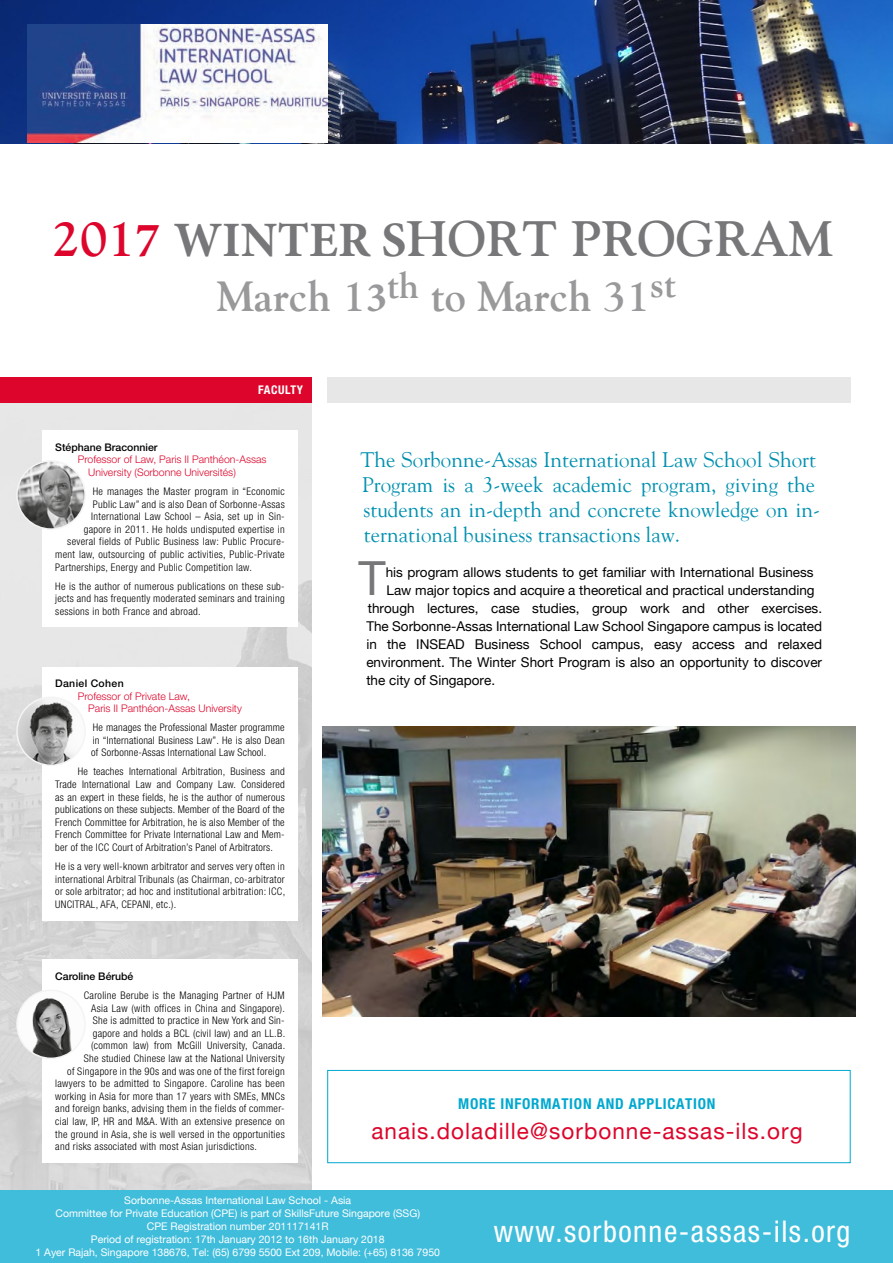
<style>
.page{position:relative;width:893px;height:1263px;background:#fff}
.page>*{position:absolute;margin:0;border:0;box-sizing:border-box;transform-origin:0 0}
.t1{font:700 49.5px "Goudy";color:#77777a}
.t2{font:47.25px "Helvetica Neue LT Std";color:#77777a}
.t3{font:700 42px "Goudy";color:#99989a}
.t4{font:condensed 30px "Helvetica Neue LT Std";letter-spacing:.05em;color:#fff}
.t5{font:22.5px "Helvetica Neue";letter-spacing:.045em;color:#dd052b}
.t6{font:21px/25.2px "Goudy";color:#0090b0}
.t7{font:700 condensed 15px "Helvetica Neue LT Std";letter-spacing:.05em;color:#00a8cf}
.t8{font:13.5px/18px "Helvetica Neue";color:#000;text-align:justify}
.t9{font:13.5px/18px "Helvetica Neue LT Std";color:#000}
.t10{font:700 condensed 12px "Helvetica Neue LT Std";letter-spacing:.05em;color:#fff}
.t11{font:300 condensed 10.5px/12.6px "Helvetica Neue LT Std";letter-spacing:.03em;color:#000;text-align:justify}
.t12{font:10.5px/13px "Helvetica Neue";color:#fff;text-align:center}
.t13{font:300 10.5px/12.6px "Helvetica Neue LT Std";color:#dd052b}
.t14{font:500 10.5px "Helvetica Neue LT Std";color:#000}
.t15{font:500 10.5px "Helvetica Neue LT Std";letter-spacing:.03em;color:#000}
.s1{color:#dd052b}
.s2{font-family:"Minion Pro";color:#dd052b}
.s3{font-family:"Minion Pro"}
</style>
<div class="page">
<img style="left:0;top:0;width:893px;height:143px">
<img style="left:0;top:403px;width:311px;height:788px">
<div style="left:0;top:1191px;width:893px;height:72px;background:#41bddc"></div>
<div style="left:327px;top:377px;width:523px;height:26px;background:#e7e7e7"></div>
<div style="left:0;top:377px;width:311px;height:26px;background:#dd052b"></div>
<div style="left:43px;top:960px;width:255px;height:203px;background:#fff"></div>
<img style="left:17px;top:990px;width:68px;height:68px;border-radius:34px">
<div style="left:16px;top:989px;width:70px;height:70px;border:2px solid #f4f4f4;border-radius:50%"></div>
<div style="left:43px;top:667px;width:255px;height:253px;background:#fff"></div>
<img style="left:17px;top:697px;width:68px;height:68px;border-radius:34px">
<div style="left:16px;top:696px;width:70px;height:70px;border:2px solid #f4f4f4;border-radius:50%"></div>
<div style="left:43px;top:430px;width:255px;height:197px;background:#fff"></div>
<img style="left:17px;top:461px;width:68px;height:68px;border-radius:34px">
<div style="left:16px;top:460px;width:70px;height:70px;border:2px solid #f4f4f4;border-radius:50%"></div>
<div style="left:327px;top:1070px;width:523px;height:93px;border:1px solid #00a8cf"></div>
<img style="left:323px;top:726px;width:532px;height:290px">
<img style="left:27px;top:25px;width:300px;height:118px">
<h1 class="t1" style="left:53px;top:208px;width:782px"><span class="s1">201</span><span class="s2">7</span> <span class="s3">WINTER S</span>HORT PROGRAM</h1>
<h3 class="t3" style="left:217px;top:270px;width:461px">March 1<span class="s3">3</span><sup>th</sup> to March 31<sup>st</sup></h3>
<p class="t10" style="left:258px;top:383px;width:46px">FACULTY</p>
<p class="t14" style="left:55px;top:441px;width:104px">Stéphane Braconnier</p>
<p class="t13" style="left:88px;top:453px;width:180px;text-indent:-10px">Professor of Law, Paris II Panthéon-Assas<br>University (Sorbonne Universités)</p>
<p class="t11" style="left:93px;top:485px;width:193px">He manages the Master program in “Economic</p>
<p class="t11" style="left:93px;top:497px;width:194px">Public Law” and is also Dean of Sorbonne-Assas</p>
<p class="t11" style="left:91px;top:510px;width:195px">International Law School – Asia, set up in Sin-</p>
<p class="t11" style="left:84px;top:523px;width:202px">gapore in 2011. He holds undisputed expertise in</p>
<p class="t11" style="left:67px;top:535px;width:219px">several fields of Public Business law: Public Procure-</p>
<p class="t11" style="left:55px;top:548px;width:231px">ment law, outsourcing of public activities, Public-Private</p>
<p class="t11" style="left:55px;top:560px;width:198px">Partnerships, Energy and Public Competition law.</p>
<p class="t11" style="left:55px;top:579px;width:231px">He is the author of numerous publications on these sub&shy;jects and has frequently moderated seminars and training sessions in both France and abroad.</p>
<p class="t15" style="left:55px;top:677px;width:70px">Daniel Cohen</p>
<p class="t13" style="left:88px;top:689px;width:155px;text-indent:-10px">Professor of Private Law,<br>Paris II Panthéon-Assas University</p>
<p class="t11" style="left:91px;top:721px;width:195px">He manages the Professional Master programme in “International Business Law”. He is also Dean of Sorbonne-Assas International Law School.</p>
<p class="t11" style="left:55px;top:765px;width:231px;text-indent:23px">He teaches International Arbitration, Business and Trade International Law and Company Law. Considered as an expert in these fields, he is the author of numerous publications on these subjects. Member of the Board of the French Committee for Arbitration, he is also Member of the French Committee for Private International Law and Mem&shy;ber of the ICC Court of Arbitration’s Panel of Arbitrators.</p>
<p class="t11" style="left:55px;top:860px;width:231px">He is a very well-known arbitrator and serves very often in international Arbitral Tribunals (as Chairman, co-arbitrator or sole arbitrator; ad hoc and institutional arbitration: ICC, UNCITRAL, AFA, CEPANI, etc.).</p>
<p class="t14" style="left:55px;top:970px;width:80px">Caroline Bérubé</p>
<p class="t11" style="left:84px;top:989px;width:202px">Caroline Berube is the Managing Partner of HJM</p>
<p class="t11" style="left:91px;top:1001px;width:195px">Asia Law (with offices in China and Singapore).</p>
<p class="t11" style="left:93px;top:1014px;width:194px">She is admitted to practice in New York and Sin-</p>
<p class="t11" style="left:93px;top:1027px;width:194px">gapore and holds a BCL (civil law) and an LL.B.</p>
<p class="t11" style="left:91px;top:1039px;width:195px">(common law) from McGill University, Canada.</p>
<p class="t11" style="left:84px;top:1052px;width:203px">She studied Chinese law at the National University</p>
<p class="t11" style="left:67px;top:1064px;width:219px">of Singapore in the 90s and was one of the first foreign</p>
<p class="t11" style="left:55px;top:1077px;width:231px">lawyers to be admitted to Singapore. Caroline has been</p>
<p class="t11" style="left:55px;top:1090px;width:231px">working in Asia for more than 17 years with SMEs, MNCs</p>
<p class="t11" style="left:55px;top:1102px;width:231px">and foreign banks, advising them in the fields of commer-</p>
<p class="t11" style="left:55px;top:1115px;width:231px">cial law, IP, HR and M&amp;A. With an extensive presence on</p>
<p class="t11" style="left:55px;top:1127px;width:231px">the ground in Asia, she is well versed in the opportunities</p>
<p class="t11" style="left:55px;top:1140px;width:203px">and risks associated with most Asian jurisdictions.</p>
<h3 class="t6" style="left:360px;top:446px;width:461px">The Sorbonne-Assas International Law School Short Program is a 3-week academic program, giving the students an in-depth and concrete knowledge on in&shy;ternational business transactions law.</h3>
<h2 class="t2" style="left:359px;top:550px;width:29px">T</h2>
<p class="t9" style="left:386px;top:563px;width:430px">his program allows students to get familiar with International Business<br>Law major topics and acquire a theoretical and practical understanding</p>
<p class="t8" style="left:366px;top:600px;width:457px">through lectures, case studies, group work and other exercises.<br>The Sorbonne-Assas International Law School Singapore campus is located in the INSEAD Business School campus, easy access and relaxed environment. The Winter Short Program is also an opportunity to discover the city of Singapore.</p>
<h3 class="t7" style="left:458px;top:1095px;width:259px">MORE INFORMATION AND APPLICATION</h3>
<h3 class="t5" style="left:371px;top:1115px;width:433px">anais.doladille@sorbonne-assas-ils.org</h3>
<p class="t12" style="left:35px;top:1194px;width:406px">Sorbonne-Assas International Law School - Asia<br>Committee for Private Education (CPE) is part of SkillsFuture Singapore (SSG)<br>CPE Registration number 201117141R<br>Period of registration: 17th January 2012 to 16th January 2018<br>1 Ayer Rajah, Singapore 138676, Tel: (65) 6799 5500 Ext 209, Mobile: (+65) 8136 7950</p>
<h3 class="t4" style="left:494px;top:1214px;width:358px">www.sorbonne-assas-ils.org</h3>
</div>
